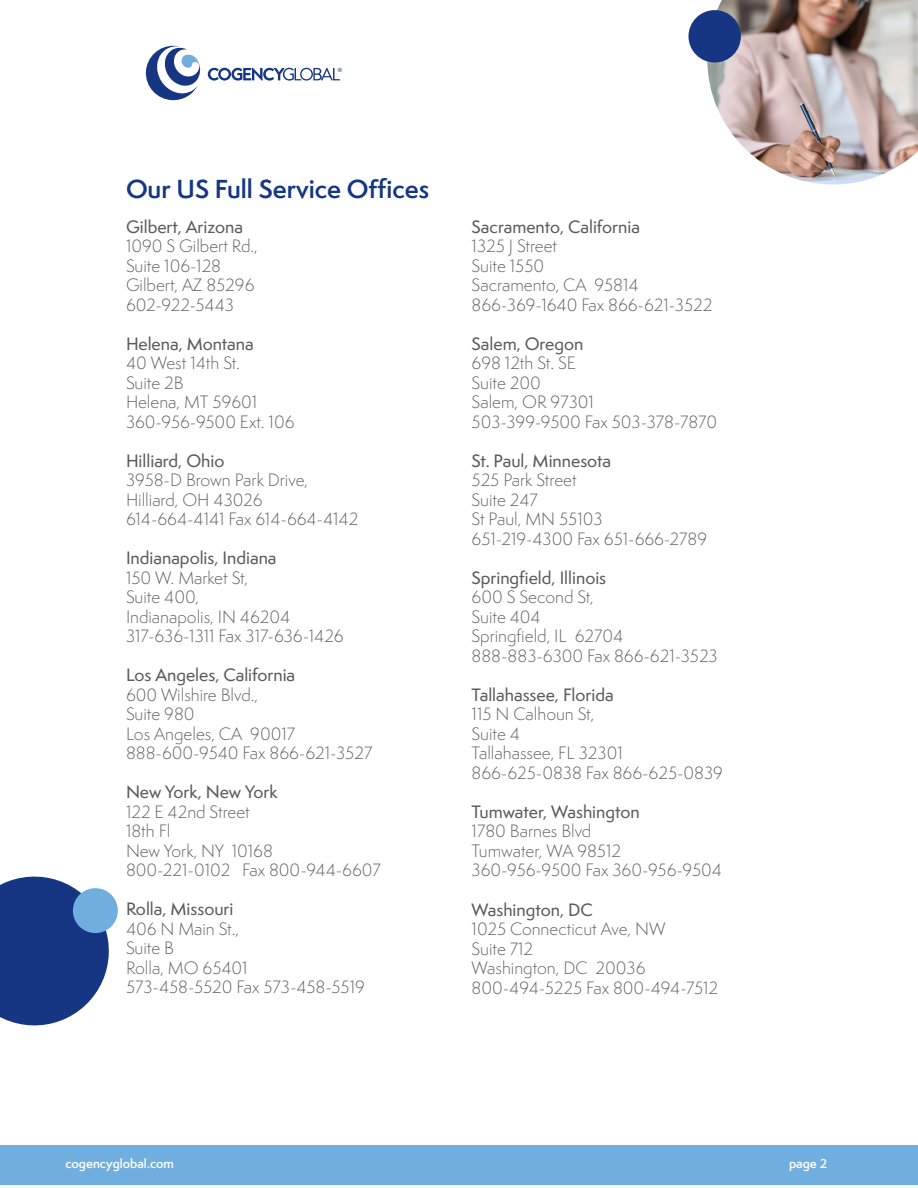
<style>
.page{position:relative;width:918px;height:1188px;background:#fff}
.page>*{position:absolute;margin:0;border:0;box-sizing:border-box;transform-origin:0 0}
.t1{font:600 24px "Semplicita Pro";color:#163683}
.t2{font:300 16.5px/19.5px "Semplicita Pro";color:#5a5a5a}
.t3{font:500 16.5px "Semplicita Pro";color:#5a5a5a}
.t4{font:600 12px "Semplicita Pro";color:#fff}
.t5{font:5.85px "Brandon Grotesque";color:#163683}
</style>
<div class="page">
<div style="left:0;top:1145px;width:918px;height:40px;background:#6faedf"></div>
<svg style="left:208px;top:68px;width:132px;height:13px"></svg>
<svg style="left:145px;top:45px;width:56px;height:56px"></svg>
<img style="left:707px;top:0;width:211px;height:184px">
<svg style="left:0;top:876px;width:118px;height:150px"></svg>
<div style="left:689px;top:10px;width:52px;height:53px;background:#163683;border-radius:50%"></div>
<p class="t5" style="left:338px;top:66px;width:6px">®</p>
<h1 class="t1" style="left:126px;top:171px;width:305px">Our US Full Service Offices</h1>
<p class="t3" style="left:126px;top:215px;width:119px">Gilbert, Arizona</p>
<p class="t2" style="left:126px;top:236px;width:133px">1090 S Gilbert Rd.,<br>Suite 106-128<br>Gilbert, AZ 85296<br>602-922-5443</p>
<p class="t3" style="left:126px;top:332px;width:129px">Helena, Montana</p>
<p class="t2" style="left:126px;top:353px;width:170px">40 West 14th St.<br>Suite 2B<br>Helena, MT 59601<br>360-956-9500 Ext. 106</p>
<p class="t3" style="left:126px;top:449px;width:100px">Hilliard, Ohio</p>
<p class="t2" style="left:126px;top:470px;width:234px">3958-D Brown Park Drive,<br>Hilliard, OH 43026<br>614-664-4141 Fax 614-664-4142</p>
<p class="t3" style="left:126px;top:546px;width:152px">Indianapolis, Indiana</p>
<p class="t2" style="left:126px;top:568px;width:219px">150 W. Market St,<br>Suite 400,<br>Indianapolis, IN 46204<br>317-636-1311 Fax 317-636-1426</p>
<p class="t3" style="left:126px;top:663px;width:171px">Los Angeles, California</p>
<p class="t2" style="left:126px;top:685px;width:248px">600 Wilshire Blvd.,<br>Suite 980<br>Los Angeles, CA 90017<br>888-600-9540 Fax 866-621-3527</p>
<p class="t3" style="left:126px;top:780px;width:153px">New York, New York</p>
<p class="t2" style="left:126px;top:802px;width:256px">122 E 42nd Street<br>18th Fl<br>New York, NY 10168<br>800-221-0102 Fax 800-944-6607</p>
<p class="t3" style="left:126px;top:897px;width:109px">Rolla, Missouri</p>
<p class="t2" style="left:126px;top:919px;width:240px">406 N Main St.,<br>Suite B<br>Rolla, MO 65401<br>573-458-5520 Fax 573-458-5519</p>
<p class="t3" style="left:472px;top:215px;width:170px">Sacramento, California</p>
<p class="t2" style="left:472px;top:236px;width:242px">1325 J Street<br>Suite 1550<br>Sacramento, CA 95814<br>866-369-1640 Fax 866-621-3522</p>
<p class="t3" style="left:472px;top:332px;width:113px">Salem, Oregon</p>
<p class="t2" style="left:472px;top:353px;width:247px">698 12th St. SE<br>Suite 200<br>Salem, OR 97301<br>503-399-9500 Fax 503-378-7870</p>
<p class="t3" style="left:472px;top:449px;width:141px">St. Paul, Minnesota</p>
<p class="t2" style="left:472px;top:471px;width:237px">525 Park Street<br>Suite 247<br>St Paul, MN 55103<br>651-219-4300 Fax 651-666-2789</p>
<p class="t3" style="left:472px;top:566px;width:136px">Springfield, Illinois</p>
<p class="t2" style="left:472px;top:588px;width:248px">600 S Second St,<br>Suite 404<br>Springfield, IL 62704<br>888-883-6300 Fax 866-621-3523</p>
<p class="t3" style="left:472px;top:683px;width:144px">Tallahassee, Florida</p>
<p class="t2" style="left:472px;top:705px;width:253px">115 N Calhoun St,<br>Suite 4<br>Tallahassee, FL 32301<br>866-625-0838 Fax 866-625-0839</p>
<p class="t3" style="left:472px;top:800px;width:170px">Tumwater, Washington</p>
<p class="t2" style="left:472px;top:822px;width:252px">1780 Barnes Blvd<br>Tumwater, WA 98512<br>360-956-9500 Fax 360-956-9504</p>
<p class="t3" style="left:472px;top:898px;width:123px">Washington, DC</p>
<p class="t2" style="left:472px;top:919px;width:248px">1025 Connecticut Ave, NW<br>Suite 712<br>Washington, DC 20036<br>800-494-5225 Fax 800-494-7512</p>
<p class="t4" style="left:65px;top:1154px;width:110px">cogencyglobal.com</p>
<p class="t4" style="left:789px;top:1154px;width:40px">page 2</p>
</div>
